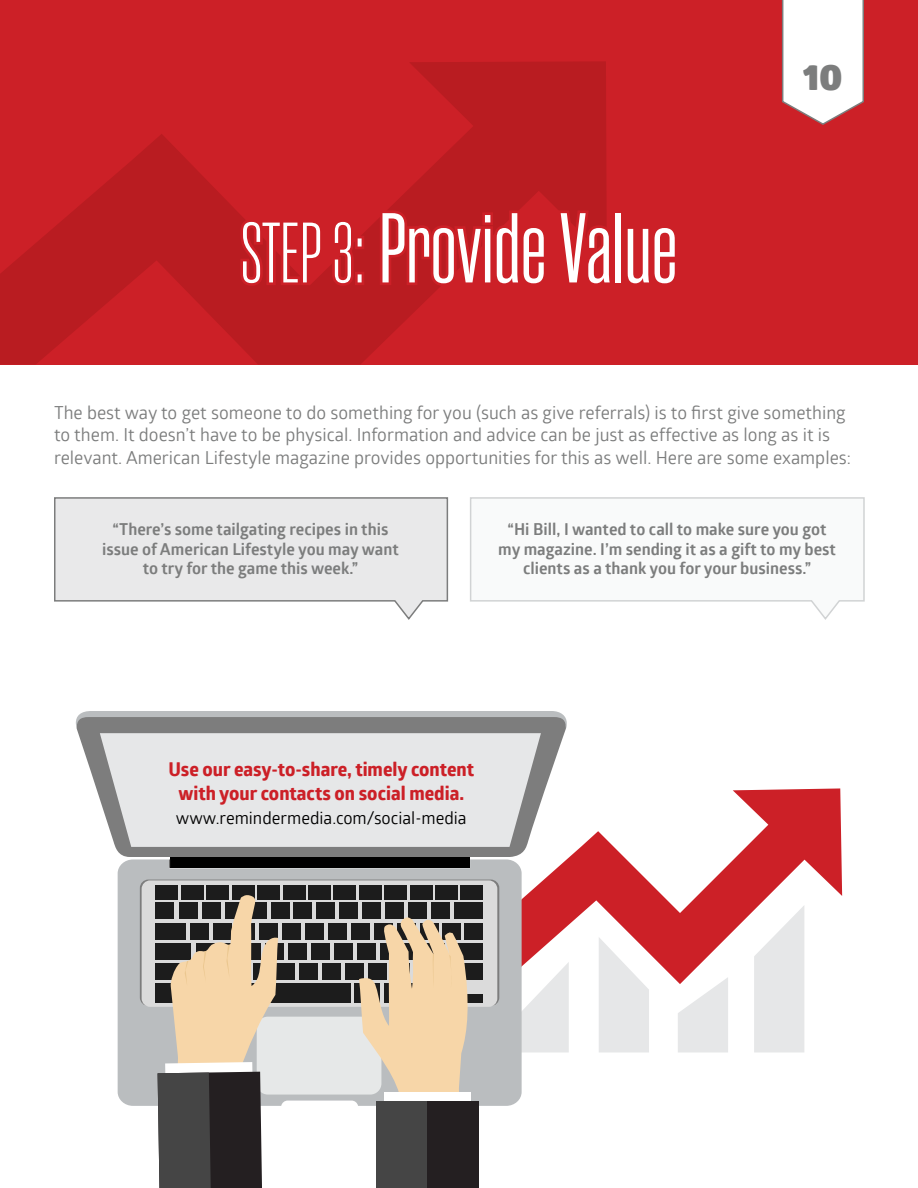
<style>
.page{position:relative;width:918px;height:1188px;background:#fff}
.page>*{position:absolute;margin:0;border:0;box-sizing:border-box;transform-origin:0 0}
.t1{font:99px "Rama Gothic M";color:#fff}
.t2{font:900 36px "Glober";color:#7c7d7d}
.t3{font:700 18.75px/23.9px "Globerx";color:#cc2027;text-align:center}
.t4{font:18px/22.5px "Glober";color:#7c7d7d}
.t5{font:17.1px "Glober";color:#000}
.t6{font:700 16.5px/19.5px "Glober";color:#7c7d7d;text-align:center}
.s1{font-weight:300;font-size:85.5px}
.s2{font-weight:300}
</style>
<div class="page">
<div style="left:0;top:0;width:918px;height:364px;background:#cc2027"></div>
<svg style="left:0;top:61px;width:607px;height:304px"></svg>
<svg style="left:238px;top:217px;width:118px;height:71px"></svg>
<svg style="left:377px;top:208px;width:172px;height:133px"></svg>
<svg style="left:555px;top:207px;width:52px;height:144px"></svg>
<svg style="left:782px;top:0;width:82px;height:125px;background:#f4e4e5"></svg>
<svg style="left:54px;top:497px;width:395px;height:123px;background:#e8e8e9"></svg>
<svg style="left:470px;top:497px;width:395px;height:123px"></svg>
<svg style="left:522px;top:984px;width:47px;height:68px;background:#e8e9ea"></svg>
<div style="left:599px;top:984px;width:50px;height:68px;background:#e6e7e8"></div>
<svg style="left:678px;top:984px;width:50px;height:68px"></svg>
<div style="left:754px;top:984px;width:50px;height:68px;background:#e6e7e8"></div>
<svg style="left:522px;top:788px;width:320px;height:196px"></svg>
<div style="left:76px;top:711px;width:491px;height:18px;background:#babdbf"></div>
<svg style="left:77px;top:717px;width:489px;height:140px;fill:#7d7d7d"></svg>
<svg style="left:100px;top:733px;width:441px;height:114px;background:#e0e1e1"></svg>
<svg style="left:118px;top:859px;width:404px;height:247px;background:#babdbf"></svg>
<div style="left:257px;top:1017px;width:124px;height:78px;background:#e6e8e8;border-radius:11px"></div>
<div style="left:170px;top:857px;width:299px;height:10px;background:#000"></div>
<svg style="left:169px;top:859px;width:301px;height:9px"></svg>
<div style="left:142px;top:880px;width:355px;height:127px;background:#dbdbdb;border-radius:8px"></div>
<div style="left:156px;top:885px;width:22px;height:15px;background:#1c1c1c"></div>
<div style="left:181px;top:885px;width:23px;height:15px;background:#1c1c1c"></div>
<div style="left:206px;top:885px;width:23px;height:15px;background:#1c1c1c"></div>
<div style="left:232px;top:885px;width:23px;height:15px;background:#1c1c1c"></div>
<div style="left:257px;top:885px;width:23px;height:15px;background:#1c1c1c"></div>
<div style="left:283px;top:885px;width:23px;height:15px;background:#1c1c1c"></div>
<div style="left:308px;top:885px;width:23px;height:15px;background:#1c1c1c"></div>
<div style="left:334px;top:885px;width:22px;height:15px;background:#1c1c1c"></div>
<div style="left:359px;top:885px;width:23px;height:15px;background:#1c1c1c"></div>
<div style="left:384px;top:885px;width:23px;height:15px;background:#1c1c1c"></div>
<div style="left:410px;top:885px;width:23px;height:15px;background:#1c1c1c"></div>
<div style="left:435px;top:885px;width:23px;height:15px;background:#1c1c1c"></div>
<div style="left:460px;top:885px;width:23px;height:15px;background:#1c1c1c"></div>
<div style="left:156px;top:903px;width:18px;height:16px;background:#1c1c1c"></div>
<div style="left:277px;top:964px;width:18px;height:16px;background:#1c1c1c"></div>
<div style="left:300px;top:964px;width:18px;height:16px;background:#1c1c1c"></div>
<div style="left:323px;top:964px;width:18px;height:16px;background:#1c1c1c"></div>
<div style="left:346px;top:964px;width:18px;height:16px;background:#1c1c1c"></div>
<div style="left:462px;top:994px;width:21px;height:9px;background:#1c1c1c"></div>
<div style="left:265px;top:943px;width:18px;height:16px;background:#1c1c1c"></div>
<div style="left:288px;top:943px;width:18px;height:16px;background:#1c1c1c"></div>
<div style="left:311px;top:943px;width:18px;height:16px;background:#1c1c1c"></div>
<div style="left:334px;top:943px;width:18px;height:16px;background:#1c1c1c"></div>
<div style="left:357px;top:943px;width:18px;height:16px;background:#1c1c1c"></div>
<div style="left:282px;top:923px;width:18px;height:16px;background:#1c1c1c"></div>
<div style="left:305px;top:923px;width:18px;height:16px;background:#1c1c1c"></div>
<div style="left:328px;top:923px;width:18px;height:16px;background:#1c1c1c"></div>
<div style="left:351px;top:923px;width:18px;height:16px;background:#1c1c1c"></div>
<div style="left:465px;top:923px;width:18px;height:16px;background:#1c1c1c"></div>
<div style="left:271px;top:903px;width:18px;height:16px;background:#1c1c1c"></div>
<div style="left:294px;top:903px;width:18px;height:16px;background:#1c1c1c"></div>
<div style="left:317px;top:903px;width:18px;height:16px;background:#1c1c1c"></div>
<div style="left:340px;top:903px;width:18px;height:16px;background:#1c1c1c"></div>
<div style="left:363px;top:903px;width:18px;height:16px;background:#1c1c1c"></div>
<div style="left:386px;top:903px;width:18px;height:16px;background:#1c1c1c"></div>
<div style="left:409px;top:903px;width:18px;height:16px;background:#1c1c1c"></div>
<div style="left:432px;top:903px;width:18px;height:16px;background:#1c1c1c"></div>
<div style="left:454px;top:903px;width:29px;height:16px;background:#1c1c1c"></div>
<div style="left:156px;top:923px;width:30px;height:16px;background:#1c1c1c"></div>
<div style="left:156px;top:943px;width:35px;height:16px;background:#1c1c1c"></div>
<div style="left:450px;top:943px;width:33px;height:16px;background:#1c1c1c"></div>
<div style="left:156px;top:964px;width:46px;height:16px;background:#1c1c1c"></div>
<div style="left:438px;top:964px;width:45px;height:16px;background:#1c1c1c"></div>
<div style="left:156px;top:983px;width:31px;height:20px;background:#1c1c1c"></div>
<div style="left:354px;top:983px;width:26px;height:20px;background:#1c1c1c"></div>
<div style="left:220px;top:983px;width:131px;height:20px;background:#1c1c1c"></div>
<svg style="left:359px;top:915px;width:112px;height:191px"></svg>
<div style="left:384px;top:1092px;width:87px;height:53px;background:#fff"></div>
<div style="left:376px;top:1102px;width:102px;height:86px;background:#454545"></div>
<div style="left:427px;top:1102px;width:51px;height:86px;background:#241f21"></div>
<svg style="left:158px;top:895px;width:120px;height:293px"></svg>
<h1 class="t1" style="left:241px;top:200px;width:438px"><span class="s1">Step 3</span><span class="s2">:</span> Provide Value</h1>
<h2 class="t2" style="left:804px;top:49px;width:40px">10</h2>
<p class="t4" style="left:54px;top:400px;width:799px">The best way to get someone to do something for you (such as give referrals) is to first give something to them. It doesn’t have to be physical. Information and advice can be just as effective as long as it is relevant. American Lifestyle magazine provides opportunities for this as well. Here are some examples:</p>
<p class="t6" style="left:102px;top:519px;width:298px">“There’s some tailgating recipes in this issue of American Lifestyle you may want to try for the game this week.”</p>
<p class="t6" style="left:498px;top:519px;width:339px">“Hi Bill, I wanted to call to make sure you got my magazine. I’m sending it as a gift to my best clients as a thank you for your business.”</p>
<p class="t3" style="left:168px;top:757px;width:307px">Use our easy-to-share, timely content with your contacts on social media.</p>
<p class="t5" style="left:176px;top:806px;width:292px">www.remindermedia.com/social-media</p>
</div>
